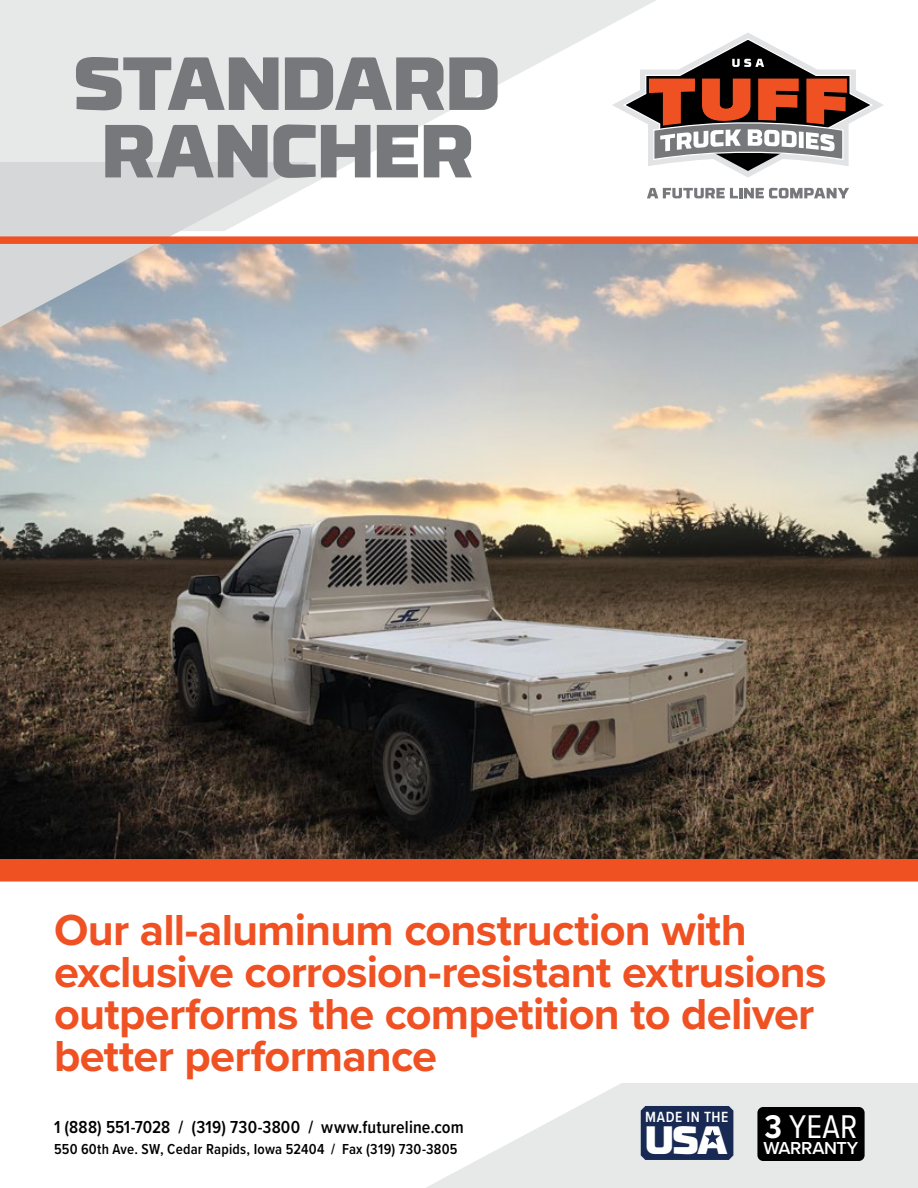
<style>
.page{position:relative;width:918px;height:1188px;background:#fff}
.page>*{position:absolute;margin:0;border:0;box-sizing:border-box;transform-origin:0 0}
.t1{font:900 75px/67.5px "RB No 3.1";letter-spacing:-.01em;color:#77787b;text-align:center}
.t2{font:700 45px/42px "Proxima Nova";letter-spacing:-.015em;color:#f05123}
.t3{font:34.05px "Proxima Nova Cond";color:#fff}
.t4{font:600 18px "Proxima Nova Cond";letter-spacing:.01em;color:#000}
.t5{font:600 18px "Proxima Nova";letter-spacing:-.015em;color:#fff}
.t6{font:600 15.3px "Proxima Nova Cond";letter-spacing:.04em;color:#fff}
.t7{font:600 15px "Proxima Nova Cond";letter-spacing:.015em;color:#000}
.s1{font-weight:700}
.s2{font-family:"RB No 3.1";font-weight:900;font-size:39.6px}
</style>
<div class="page">
<svg style="left:657px;top:188px;width:192px;height:10px"></svg>
<svg style="left:657px;top:33px;width:226px;height:144px"></svg>
<img style="left:0;top:244px;width:918px;height:615px">
<svg style="left:0;top:0;width:657px;height:199px;fill:#e7e8e8"></svg>
<svg style="left:426px;top:1083px;width:492px;height:105px;fill:#e7e8e8"></svg>
<svg style="left:0;top:162px;width:309px;height:165px;background:#c7cacd"></svg>
<div style="left:0;top:236px;width:918px;height:8px;background:#f05123"></div>
<div style="left:0;top:859px;width:918px;height:23px;background:#f05123"></div>
<div style="left:757px;top:1107px;width:108px;height:54px;background:#000;border-radius:6px"></div>
<div style="left:641px;top:1106px;width:92px;height:54px;background:#182a54"></div>
<h1 class="t1" style="left:75px;top:43px;width:427px">STANDARD<br>RANCHER</h1>
<p class="t2" style="left:54px;top:908px;width:774px">Our all-aluminum construction with exclusive corrosion-resistant extrusions outperforms the competition to deliver better performance</p>
<p class="t3" style="left:765px;top:1101px;width:94px"><span class="s1">3</span> YEAR</p>
<p class="t6" style="left:645px;top:1106px;width:85px">MADE IN THE</p>
<p class="t4" style="left:54px;top:1114px;width:411px">1 (888) 551-7028 / (319) 730-3800 / www.futureline.com</p>
<p class="t7" style="left:54px;top:1138px;width:405px">550 60th Ave. SW, Cedar Rapids, Iowa 52404 / Fax (319) 730-3805</p>
<p class="t5" style="left:645px;top:1134px;width:215px"><span class="s2">USA</span> WARRANTY</p>
</div>
